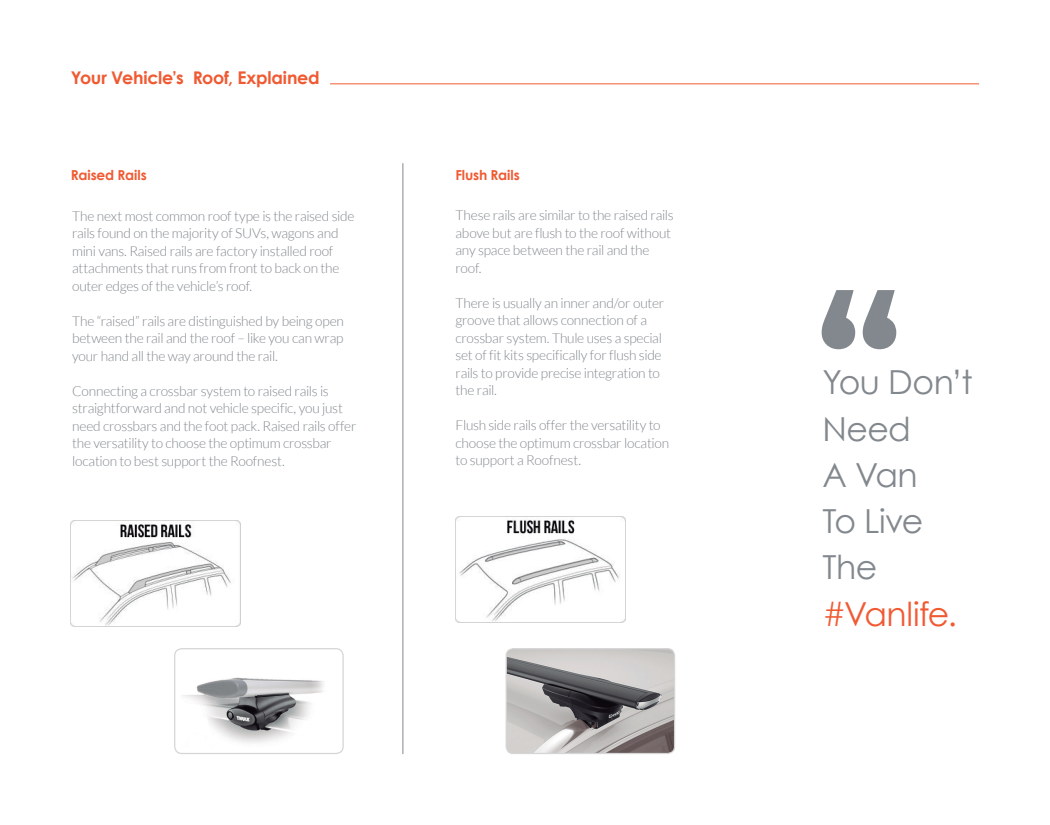
<style>
.page{position:relative;width:1050px;height:825px;background:#fff}
.page>*{position:absolute;margin:0;border:0;box-sizing:border-box;transform-origin:0 0}
.t1{font:33.12px/46.2px "Century Gothic";letter-spacing:-.015em;color:#82888d}
.t2{font:33.12px "Century Gothic";letter-spacing:-.015em;color:#f05a32}
.t3{font:700 17.5px "Century Gothic";letter-spacing:-.015em;color:#f05a32}
.t4{font:300 13.75px/17.5px "Lato";letter-spacing:-.02em;color:#82888d}
.t5{font:700 13.75px "Century Gothic";letter-spacing:-.005em;color:#f05a32}
</style>
<div class="page">
<hr style="left:330px;top:84px;width:649px;height:1px;background:#f05a32">
<img style="left:71px;top:521px;width:169px;height:106px">
<img style="left:455px;top:516px;width:170px;height:106px">
<hr style="left:403px;top:163px;width:1px;height:591px;background:#82888d">
<img style="left:182px;top:677px;width:142px;height:66px">
<div style="left:174px;top:648px;width:170px;height:106px;border:1px solid #d4d5d4;border-radius:7px"></div>
<img style="left:506px;top:649px;width:168px;height:104px">
<div style="left:506px;top:648px;width:169px;height:106px;border:1px solid #d4d5d4;border-radius:7px"></div>
<svg style="left:822px;top:290px;width:74px;height:59px"></svg>
<p class="t3" style="left:71px;top:64px;width:250px">Your Vehicle’s Roof, Explained</p>
<p class="t5" style="left:71px;top:165px;width:77px">Raised Rails</p>
<p class="t5" style="left:455px;top:165px;width:66px">Flush Rails</p>
<p class="t4" style="left:72px;top:207px;width:284px">The next most common roof type is the raised side rails found on the majority of SUVs, wagons and mini vans. Raised rails are factory installed roof attachments that runs from front to back on the outer edges of the vehicle’s roof.</p>
<p class="t4" style="left:72px;top:312px;width:273px;text-align:justify">The “raised” rails are distinguished by being open between the rail and the roof – like you can wrap your hand all the way around the rail.</p>
<p class="t4" style="left:72px;top:382px;width:286px">Connecting a crossbar system to raised rails is straightforward and not vehicle specific, you just need crossbars and the foot pack. Raised rails offer the versatility to choose the optimum crossbar location to best support the Roofnest.</p>
<p class="t4" style="left:455px;top:207px;width:220px">These rails are similar to the raised rails above but are flush to the roof without any space between the rail and the roof.</p>
<p class="t4" style="left:455px;top:294px;width:210px">There is usually an inner and/or outer groove that allows connection of a crossbar system. Thule uses a special set of fit kits specifically for flush side rails to provide precise integration to the rail.</p>
<p class="t4" style="left:455px;top:417px;width:215px">Flush side rails offer the versatility to choose the optimum crossbar location to support a Roofnest.</p>
<h1 class="t1" style="left:822px;top:359px;width:152px">You Don’t<br>Need<br>A Van<br>To Live<br>The</h1>
<h1 class="t2" style="left:822px;top:590px;width:136px">#Vanlife.</h1>
</div>
